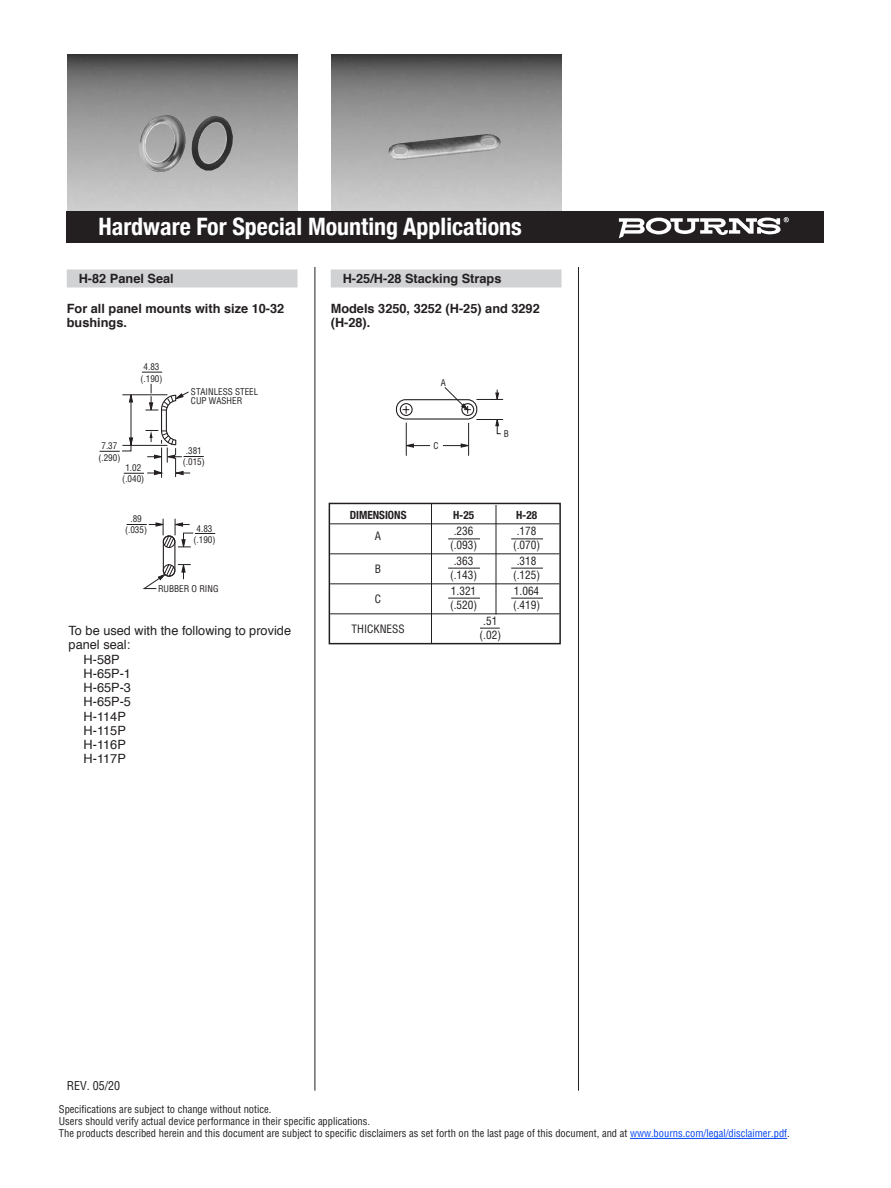
<style>
.page{position:relative;width:891px;height:1188px;background:#fff}
.page>*{position:absolute;margin:0;border:0;box-sizing:border-box;transform-origin:0 0}
.t1{font:700 condensed 24px "Helvetica Neue";color:#fff}
.t2{font:700 12.75px/14.2px "Helvetica";color:#231f20}
.t3{font:12.75px "Helvetica";color:#231f20}
.t4{font:condensed 12px "Helvetica";color:#231f20}
.t5{font:condensed 11.25px/13.5px "Helvetica";color:#231f20;text-align:center}
.t6{font:700 condensed 11.25px "Helvetica Neue";color:#231f20}
.t7{font:condensed 10.5px/12px "Helvetica";color:#231f20}
.t8{font:condensed 9.15px/11.4px "Helvetica";color:#231f20;text-align:center}
.s1{color:#0042f4}
</style>
<div class="page">
<hr style="left:161px;top:448px;width:1px;height:30px;background:#231f20">
<hr style="left:406px;top:423px;width:1px;height:33px;background:#231f20">
<svg style="left:405px;top:444px;width:25px;height:4px"></svg>
<svg style="left:443px;top:444px;width:27px;height:4px"></svg>
<hr style="left:468px;top:423px;width:1px;height:33px;background:#231f20">
<svg style="left:395px;top:387px;width:108px;height:47px"></svg>
<svg style="left:100px;top:384px;width:104px;height:93px"></svg>
<svg style="left:142px;top:372px;width:20px;height:1px"></svg>
<svg style="left:127px;top:519px;width:88px;height:70px"></svg>
<img style="left:68px;top:54px;width:230px;height:158px">
<img style="left:332px;top:54px;width:230px;height:158px">
<div style="left:67px;top:269px;width:231px;height:18px;background:#d1d2d4"></div>
<div style="left:67px;top:212px;width:757px;height:31px;background:#231f20"></div>
<svg style="left:619px;top:217px;width:170px;height:21px"></svg>
<img style="left:139px;top:115px;width:94px;height:57px">
<img style="left:388px;top:134px;width:113px;height:26px">
<div style="left:331px;top:269px;width:231px;height:18px;background:#d1d2d4"></div>
<hr style="left:330px;top:523px;width:229px;height:1px;background:#231f20">
<hr style="left:330px;top:553px;width:229px;height:1px;background:#231f20">
<hr style="left:330px;top:583px;width:229px;height:1px;background:#231f20">
<hr style="left:330px;top:613px;width:229px;height:1px;background:#231f20">
<div style="left:329px;top:503px;width:232px;height:141px;border:2px solid #231f20"></div>
<hr style="left:431px;top:504px;width:1px;height:140px;background:#231f20">
<hr style="left:496px;top:505px;width:1px;height:110px;background:#231f20">
<hr style="left:448px;top:538px;width:32px;height:1px;background:#231f20">
<hr style="left:511px;top:538px;width:32px;height:1px;background:#231f20">
<hr style="left:448px;top:568px;width:32px;height:1px;background:#231f20">
<hr style="left:511px;top:568px;width:32px;height:1px;background:#231f20">
<hr style="left:448px;top:598px;width:32px;height:1px;background:#231f20">
<hr style="left:511px;top:598px;width:32px;height:1px;background:#231f20">
<svg style="left:480px;top:628px;width:20px;height:1px"></svg>
<hr style="left:630px;top:1138px;width:157px;height:1px;background:#0042f4">
<hr style="left:315px;top:267px;width:1px;height:824px;background:#231f20">
<hr style="left:578px;top:267px;width:1px;height:824px;background:#231f20">
<h1 class="t1" style="left:98px;top:206px;width:425px">Hardware For Special Mounting Applications</h1>
<p class="t2" style="left:343px;top:272px;width:160px">H-25/H-28 Stacking Straps</p>
<p class="t2" style="left:331px;top:301px;width:211px">Models 3250, 3252 (H-25) and 3292 (H-28).</p>
<p class="t2" style="left:79px;top:272px;width:96px">H-82 Panel Seal</p>
<p class="t2" style="left:67px;top:301px;width:219px">For all panel mounts with size 10-32 bushings.</p>
<p class="t8" style="left:141px;top:361px;width:23px">4.83 (.190)</p>
<p class="t8" style="left:98px;top:440px;width:23px">7.37 (.290)</p>
<p class="t8" style="left:122px;top:462px;width:23px">1.02 (.040)</p>
<p class="t8" style="left:125px;top:513px;width:23px">.89 (.035)</p>
<p class="t8" style="left:191px;top:387px;width:69px;line-height:9.1px;text-align:left">STAINLESS STEEL<br>CUP WASHER</p>
<p class="t8" style="left:183px;top:445px;width:23px">.381 (.015)</p>
<p class="t8" style="left:194px;top:522px;width:23px">4.83 (.190)</p>
<p class="t8" style="left:158px;top:583px;width:62px">RUBBER O RING</p>
<p class="t3" style="left:69px;top:621px;width:224px">To be used with the following to provide</p>
<p class="t3" style="left:69px;top:635px;width:63px">panel seal:</p>
<p class="t3" style="left:84px;top:649px;width:38px">H-58P</p>
<p class="t3" style="left:84px;top:664px;width:49px">H-65P-1</p>
<p class="t3" style="left:84px;top:678px;width:49px">H-65P-3</p>
<p class="t3" style="left:84px;top:692px;width:49px">H-65P-5</p>
<p class="t3" style="left:84px;top:706px;width:44px">H-114P</p>
<p class="t3" style="left:84px;top:721px;width:44px">H-115P</p>
<p class="t3" style="left:84px;top:735px;width:44px">H-116P</p>
<p class="t3" style="left:84px;top:749px;width:44px">H-117P</p>
<p class="t8" style="left:441px;top:377px;width:7px">A</p>
<p class="t8" style="left:434px;top:440px;width:7px">C</p>
<p class="t8" style="left:504px;top:427px;width:7px">B</p>
<p class="t6" style="left:350px;top:506px;width:58px">DIMENSIONS</p>
<p class="t6" style="left:453px;top:506px;width:23px">H-25</p>
<p class="t6" style="left:516px;top:506px;width:23px">H-28</p>
<p class="t5" style="left:375px;top:529px;width:8px">A</p>
<p class="t5" style="left:454px;top:524px;width:21px">.236</p>
<p class="t5" style="left:517px;top:524px;width:21px">.178</p>
<p class="t5" style="left:450px;top:538px;width:29px">(.093)</p>
<p class="t5" style="left:513px;top:538px;width:29px">(.070)</p>
<p class="t5" style="left:375px;top:562px;width:8px">B</p>
<p class="t5" style="left:375px;top:592px;width:8px">C</p>
<p class="t5" style="left:454px;top:554px;width:21px">.363</p>
<p class="t5" style="left:517px;top:554px;width:21px">.318</p>
<p class="t5" style="left:450px;top:568px;width:29px">(.143)</p>
<p class="t5" style="left:513px;top:568px;width:29px">(.125)</p>
<p class="t5" style="left:451px;top:584px;width:27px">1.321</p>
<p class="t5" style="left:514px;top:584px;width:27px">1.064</p>
<p class="t5" style="left:450px;top:598px;width:29px">(.520)</p>
<p class="t5" style="left:513px;top:598px;width:29px">(.419)</p>
<p class="t5" style="left:352px;top:622px;width:55px">THICKNESS</p>
<p class="t5" style="left:480px;top:614px;width:23px">.51 (.02)</p>
<p class="t4" style="left:67px;top:1078px;width:55px">REV. 05/20</p>
<p class="t7" style="left:59px;top:1103px;width:732px">Specifications are subject to change without notice.<br>Users should verify actual device performance in their specific applications.<br>The products described herein and this document are subject to specific disclaimers as set forth on the last page of this document, and at <span class="s1">www.bourns.com/legal/disclaimer.pdf</span>.</p>
</div>
